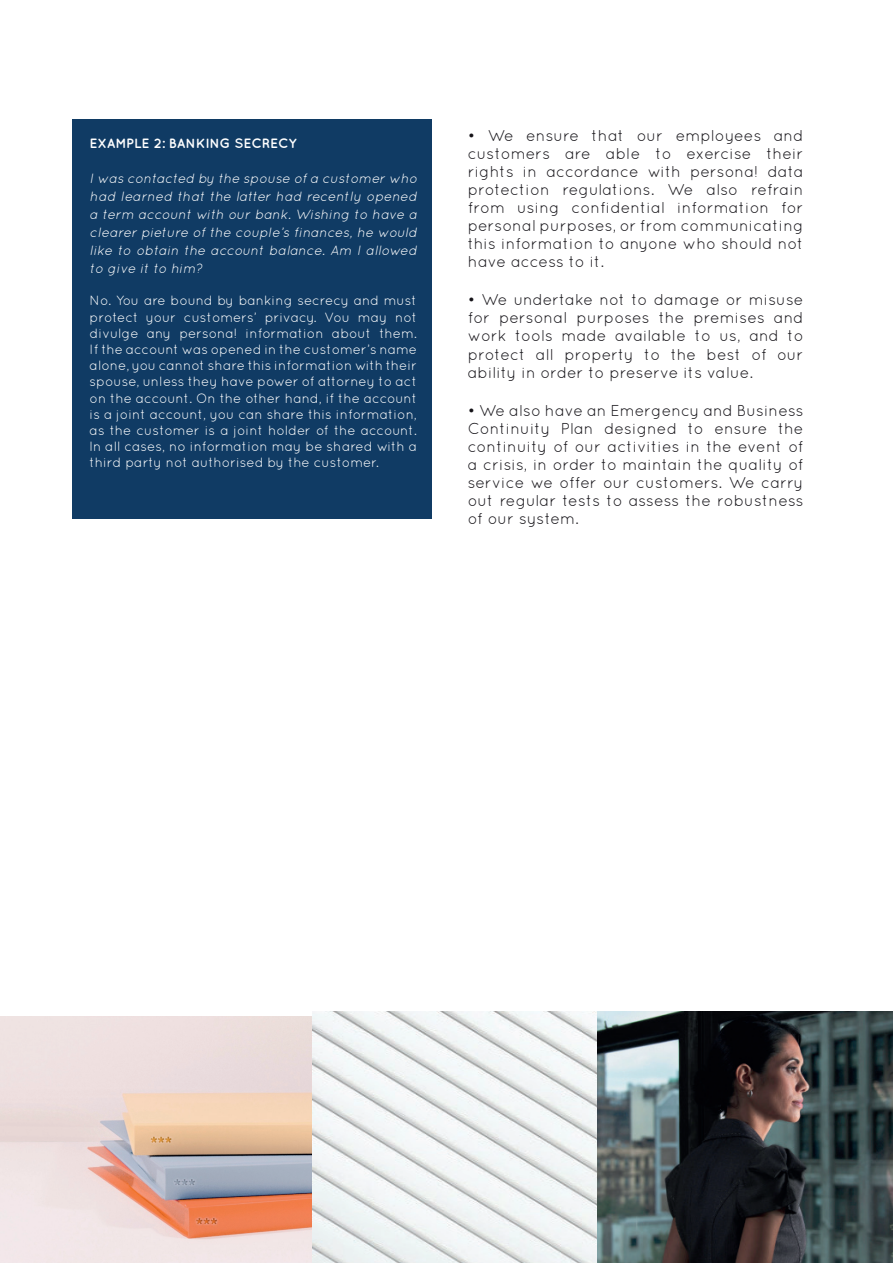
<style>
.page{position:relative;width:893px;height:1263px;background:#fff}
.page>*{position:absolute;margin:0;border:0;box-sizing:border-box;transform-origin:0 0}
.t1{font:15.75px/18.1px "Quicksand";letter-spacing:.005em;color:#151318;text-align:justify}
.t2{font:13.5px/16.2px "Quicksand";color:#fff;text-align:justify}
.t3{font:italic 13.5px/18.1px "Quicksand";color:#fff;text-align:justify}
.t4{font:700 13.5px "Quicksand";color:#fff}
</style>
<div class="page">
<div style="left:72px;top:119px;width:359px;height:400px;background:#103b64"></div>
<img style="left:0;top:1016px;width:313px;height:247px">
<img style="left:313px;top:1012px;width:580px;height:251px">
<p class="t4" style="left:90px;top:135px;width:208px">EXAMPLE 2: BANKING SECRECY</p>
<p class="t3" style="left:90px;top:169px;width:332px">I was contacted by the spouse of a customer who had learned that the latter had recently opened a term account with our bank. Wishing to have a clearer pieture of the couple’s finances, he would like to obtain the account balance. Am I allowed to give it to him?</p>
<p class="t2" style="left:90px;top:292px;width:329px">No. You are bound by banking secrecy and must protect your customers’ privacy. Vou may not divulge any persona! information about them.<br>If the account was opened in the customer’s name alone, you cannot share this information with their spouse, unless they have power of attorney to act on the account. On the other hand, if the account is a joint account, you can share this information, as the customer is a joint holder of the account. ln all cases, no information may be shared with a third party not authorised by the customer.</p>
<p class="t1" style="left:468px;top:126px;width:337px">• We ensure that our employees and customers are able to exercise their rights in accordance with persona! data protection regulations. We also refrain from using confidential information for personal purposes, or from communicating this information to anyone who should not have access to it.</p>
<p class="t1" style="left:468px;top:291px;width:337px">• We undertake not to damage or misuse for personal purposes the premises and work tools made available to us, and to protect all property to the best of our ability in order to preserve its value.</p>
<p class="t1" style="left:468px;top:401px;width:337px">• We also have an Emergency and Business Continuity Plan designed to ensure the continuity of our activities in the event of a crisis, in order to maintain the quality of service we offer our customers. We carry out regular tests to assess the robustness of our system.</p>
</div>
